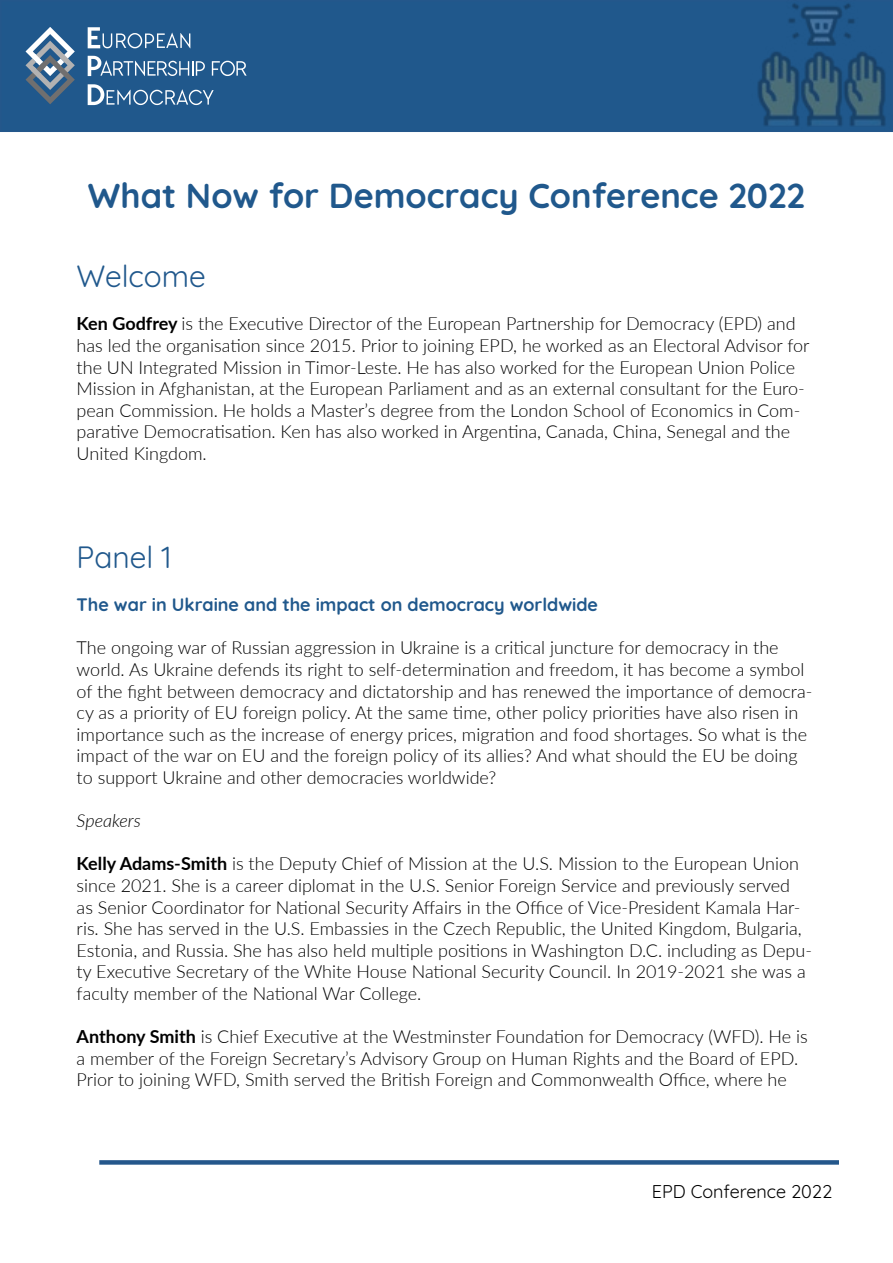
<style>
.page{position:relative;width:893px;height:1263px;background:#fff}
.page>*{position:absolute;margin:0;border:0;box-sizing:border-box;transform-origin:0 0}
.t1{font:700 34.5px "Quicksand";color:#20588c}
.t2{font:30px "Quicksand";color:#20588c}
.t3{font:300 18px/21.6px "Lato";color:#000}
.t4{font:700 18px "Quicksand";color:#20588c}
.t5{font:18px "Quicksand";color:#000}
.t6{font:italic 300 18px "Lato";color:#000}
.s1{font-weight:700}
</style>
<div class="page">
<div style="left:1px;top:1px;width:891px;height:130px;background:#20588c"></div>
<div style="left:0;top:0;width:893px;height:132px;border:2px solid #24578b"></div>
<div style="left:99px;top:1160px;width:740px;height:5px;background:#24578b"></div>
<svg style="left:26px;top:27px;width:49px;height:77px"></svg>
<svg style="left:88px;top:56px;width:117px;height:20px"></svg>
<svg style="left:212px;top:61px;width:35px;height:15px"></svg>
<svg style="left:88px;top:84px;width:126px;height:21px"></svg>
<svg style="left:88px;top:27px;width:102px;height:21px"></svg>
<img style="left:750px;top:0;width:143px;height:132px">
<h1 class="t1" style="left:88px;top:167px;width:719px">What Now for Democracy Conference 2022</h1>
<h2 class="t2" style="left:77px;top:253px;width:131px">Welcome</h2>
<p class="t3" style="left:77px;top:312px;width:734px"><span class="s1">Ken Godfrey</span> is the Executive Director of the European Partnership for Democracy (EPD) and has led the organisation since 2015. Prior to joining EPD, he worked as an Electoral Advisor for the UN Integrated Mission in Timor-Leste. He has also worked for the European Union Police Mission in Afghanistan, at the European Parliament and as an external consultant for the Euro&shy;pean Commission. He holds a Master’s degree from the London School of Economics in Com&shy;parative Democratisation. Ken has also worked in Argentina, Canada, China, Senegal and the United Kingdom.</p>
<h2 class="t2" style="left:77px;top:534px;width:96px">Panel 1</h2>
<p class="t4" style="left:77px;top:590px;width:523px">The war in Ukraine and the impact on democracy worldwide</p>
<p class="t3" style="left:77px;top:636px;width:737px">The ongoing war of Russian aggression in Ukraine is a critical juncture for democracy in the world. As Ukraine defends its right to self-determination and freedom, it has become a symbol of the fight between democracy and dictatorship and has renewed the importance of democra&shy;cy as a priority of EU foreign policy. At the same time, other policy priorities have also risen in importance such as the increase of energy prices, migration and food shortages. So what is the impact of the war on EU and the foreign policy of its allies? And what should the EU be doing to support Ukraine and other democracies worldwide?</p>
<p class="t6" style="left:77px;top:808px;width:66px">Speakers</p>
<p class="t3" style="left:77px;top:852px;width:737px"><span class="s1">Kelly Adams-Smith</span> is the Deputy Chief of Mission at the U.S. Mission to the European Union since 2021. She is a career diplomat in the U.S. Senior Foreign Service and previously served<br>as Senior Coordinator for National Security Affairs in the Office of Vice-President Kamala Har&shy;ris. She has served in the U.S. Embassies in the Czech Republic, the United Kingdom, Bulgaria, Estonia, and Russia. She has also held multiple positions in Washington D.C. including as Depu&shy;ty Executive Secretary of the White House National Security Council. In 2019-2021 she was a faculty member of the National War College.</p>
<p class="t3" style="left:77px;top:1025px;width:733px"><span class="s1">Anthony Smith</span> is Chief Executive at the Westminster Foundation for Democracy (WFD). He is a member of the Foreign Secretary’s Advisory Group on Human Rights and the Board of EPD.<br>Prior to joining WFD, Smith served the British Foreign and Commonwealth Office, where he</p>
<p class="t5" style="left:652px;top:1178px;width:182px">EPD Conference 2022</p>
</div>
